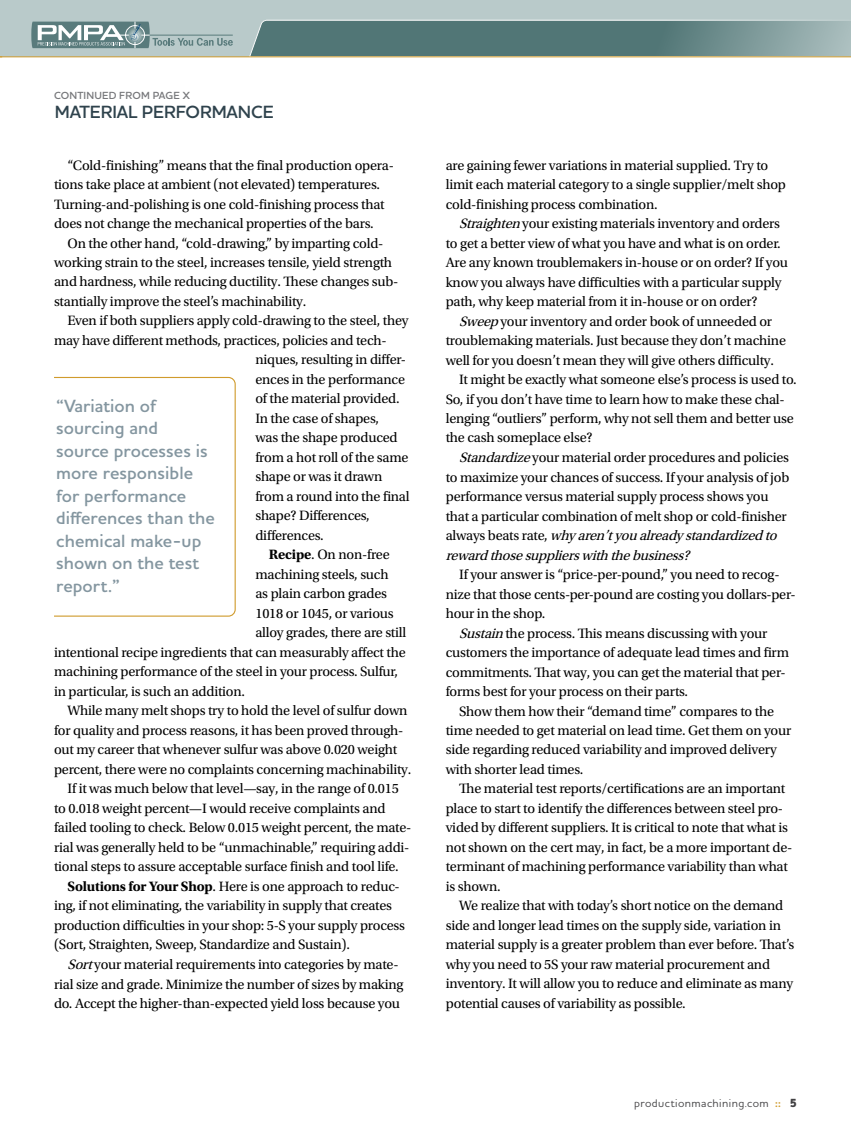
<style>
.page{position:relative;width:851px;height:1134px;background:#fff}
.page>*{position:absolute;margin:0;border:0;box-sizing:border-box;transform-origin:0 0}
.t1{font:600 18px/22.5px "Houschka Pro";letter-spacing:.005em;color:#8496a0}
.t2{font:600 18px "Houschka Pro";letter-spacing:-.01em;color:#2f434d}
.t3{font:14.25px/19.5px "Utopia Std";letter-spacing:-.015em;color:#000}
.t4{font:italic 14.25px "Utopia Std";color:#000}
.t5{font:500 11.25px "Houschka Pro";letter-spacing:.04em;color:#464547}
.t6{font:600 10.5px "Houschka Pro";letter-spacing:.015em;color:#77787b}
.s1{font-weight:700}
.s2{font-style:italic}
.s3{font-style:normal}
.s4{font-weight:700;font-size:10.5px;color:#d09b2c}
.s5{font-weight:800;font-size:12px;color:#414042}
</style>
<div class="page">
<div style="left:0;top:0;width:850px;height:57px;background:#b9caca"></div>
<svg style="left:248px;top:19px;width:602px;height:39px;background:#6a8988"></svg>
<svg style="left:31px;top:22px;width:202px;height:26px"></svg>
<hr style="left:0;top:56px;width:850px;height:1px;background:#d09b2c">
<svg style="left:54px;top:376px;width:182px;height:241px"></svg>
<p class="t6" style="left:54px;top:88px;width:137px">CONTINUED FROM PAGE X</p>
<p class="t2" style="left:55px;top:101px;width:220px">MATERIAL PERFORMANCE</p>
<p class="t3" style="left:54px;top:155px;width:341px;text-indent:13px">“Cold-finishing” means that the final production opera&shy;tions take place at ambient (not elevated) temperatures.<br>Turning-and-polishing is one cold-finishing process that does not change the mechanical properties of the bars.</p>
<p class="t3" style="left:54px;top:233px;width:346px;text-indent:13px">On the other hand, “cold-drawing,” by imparting cold&shy;working strain to the steel, increases tensile, yield strength and hardness, while reducing ductility. These changes sub&shy;stantially improve the steel’s machinability.</p>
<p class="t3" style="left:68px;top:311px;width:342px">Even if both suppliers apply cold-drawing to the steel, they</p>
<p class="t3" style="left:54px;top:331px;width:334px">may have different methods, practices, policies and tech-</p>
<p class="t3" style="left:255px;top:350px;width:152px">niques, resulting in differ-</p>
<p class="t3" style="left:255px;top:370px;width:151px">ences in the performance</p>
<p class="t3" style="left:255px;top:389px;width:146px">of the material provided.</p>
<p class="t3" style="left:255px;top:409px;width:125px">In the case of shapes,</p>
<p class="t3" style="left:255px;top:428px;width:144px">was the shape produced</p>
<p class="t3" style="left:255px;top:448px;width:154px">from a hot roll of the same</p>
<p class="t3" style="left:255px;top:467px;width:128px">shape or was it drawn</p>
<p class="t3" style="left:255px;top:487px;width:156px">from a round into the final</p>
<p class="t3" style="left:255px;top:506px;width:116px">shape? Differences,</p>
<p class="t3" style="left:255px;top:526px;width:70px">differences.</p>
<p class="t3" style="left:269px;top:545px;width:122px"><span class="s1">Recipe</span>. On non-free</p>
<p class="t3" style="left:255px;top:565px;width:135px">machining steels, such</p>
<p class="t3" style="left:255px;top:584px;width:133px">as plain carbon grades</p>
<p class="t3" style="left:255px;top:604px;width:140px">1018 or 1045, or various</p>
<p class="t3" style="left:255px;top:623px;width:152px">alloy grades, there are still</p>
<p class="t3" style="left:54px;top:643px;width:353px">intentional recipe ingredients that can measurably affect the</p>
<p class="t3" style="left:54px;top:662px;width:345px">machining performance of the steel in your process. Sulfur,</p>
<p class="t3" style="left:54px;top:682px;width:193px">in particular, is such an addition.</p>
<p class="t3" style="left:68px;top:701px;width:341px">While many melt shops try to hold the level of sulfur down</p>
<p class="t3" style="left:54px;top:721px;width:351px">for quality and process reasons, it has been proved through-</p>
<p class="t3" style="left:54px;top:740px;width:344px">out my career that whenever sulfur was above 0.020 weight</p>
<p class="t3" style="left:54px;top:760px;width:359px">percent, there were no complaints concerning machinability.</p>
<p class="t3" style="left:68px;top:779px;width:333px">If it was much below that level—say, in the range of 0.015</p>
<p class="t3" style="left:54px;top:799px;width:333px">to 0.018 weight percent—I would receive complaints and</p>
<p class="t3" style="left:54px;top:818px;width:359px">failed tooling to check. Below 0.015 weight percent, the mate-</p>
<p class="t3" style="left:54px;top:838px;width:357px">rial was generally held to be “unmachinable,” requiring addi-</p>
<p class="t3" style="left:54px;top:857px;width:346px">tional steps to assure acceptable surface finish and tool life.</p>
<p class="t3" style="left:68px;top:877px;width:334px"><span class="s1">Solutions for Your Shop</span>. Here is one approach to reduc-</p>
<p class="t3" style="left:54px;top:896px;width:339px">ing, if not eliminating, the variability in supply that creates</p>
<p class="t3" style="left:54px;top:916px;width:352px">production difficulties in your shop: 5-S your supply process</p>
<p class="t3" style="left:54px;top:935px;width:297px">(Sort, Straighten, Sweep, Standardize and Sustain).</p>
<p class="t3" style="left:68px;top:955px;width:332px"><span class="s2">Sort</span>your material requirements into categories by mate-</p>
<p class="t3" style="left:54px;top:974px;width:351px">rial size and grade. Minimize the number of sizes by making</p>
<p class="t3" style="left:54px;top:994px;width:347px">do. Accept the higher-than-expected yield loss because you</p>
<p class="t1" style="left:56px;top:394px;width:160px">“Variation of sourcing and source processes is more responsible for performance differences than the chemical make-up shown on the test report.”</p>
<p class="t3" style="left:446px;top:155px;width:342px">are gaining fewer variations in material supplied. Try to limit each material category to a single supplier/melt shop cold-finishing process combination.</p>
<p class="t3" style="left:446px;top:214px;width:344px;text-indent:13px"><span class="s2">Straighten</span>your existing materials inventory and orders to get a better view of what you have and what is on order.<br>Are any known troublemakers in-house or on order? If you know you always have difficulties with a particular supply path, why keep material from it in-house or on order?</p>
<p class="t3" style="left:459px;top:311px;width:314px"><span class="s2">Sweep</span>your inventory and order book of unneeded or</p>
<p class="t3" style="left:446px;top:331px;width:342px">troublemaking materials. Just because they don’t machine</p>
<p class="t3" style="left:446px;top:350px;width:330px">well for you doesn’t mean they will give others difficulty.</p>
<p class="t3" style="left:459px;top:370px;width:339px">It might be exactly what someone else’s process is used to.</p>
<p class="t3" style="left:446px;top:389px;width:340px">So, if you don’t have time to learn how to make these chal-</p>
<p class="t3" style="left:446px;top:409px;width:349px">lenging “outliers” perform, why not sell them and better use</p>
<p class="t3" style="left:446px;top:428px;width:148px">the cash someplace else?</p>
<p class="t3" style="left:459px;top:448px;width:331px"><span class="s2">Standardize</span>your material order procedures and policies</p>
<p class="t3" style="left:446px;top:467px;width:345px">to maximize your chances of success. If your analysis of job</p>
<p class="t3" style="left:446px;top:487px;width:324px">performance versus material supply process shows you</p>
<p class="t3" style="left:446px;top:506px;width:342px">that a particular combination of melt shop or cold-finisher</p>
<p class="t4" style="left:446px;top:528px;width:337px"><span class="s3">a l w a y s b e a t s r a t e ,</span> why aren’tyoualready standardizedto</p>
<p class="t4" style="left:446px;top:547px;width:249px">rewardthosesupplierswiththebusiness?</p>
<p class="t3" style="left:459px;top:565px;width:322px">If your answer is “price-per-pound,” you need to recog-</p>
<p class="t3" style="left:446px;top:584px;width:351px">nize that those cents-per-pound are costing you dollars-per-</p>
<p class="t3" style="left:446px;top:604px;width:101px">hour in the shop.</p>
<p class="t3" style="left:459px;top:623px;width:309px"><span class="s2">Sustain</span>the process. This means discussing with your</p>
<p class="t3" style="left:446px;top:643px;width:345px">customers the importance of adequate lead times and firm</p>
<p class="t3" style="left:446px;top:662px;width:341px">commitments. That way, you can get the material that per-</p>
<p class="t3" style="left:446px;top:682px;width:244px">forms best for your process on their parts.</p>
<p class="t3" style="left:459px;top:701px;width:316px">Show them how their “demand time” compares to the</p>
<p class="t3" style="left:446px;top:721px;width:347px">time needed to get material on lead time. Get them on your</p>
<p class="t3" style="left:446px;top:740px;width:333px">side regarding reduced variability and improved delivery</p>
<p class="t3" style="left:446px;top:760px;width:139px">with shorter lead times.</p>
<p class="t3" style="left:459px;top:779px;width:327px">The material test reports/certifications are an important</p>
<p class="t3" style="left:446px;top:799px;width:339px">place to start to identify the differences between steel pro-</p>
<p class="t3" style="left:446px;top:818px;width:344px">vided by different suppliers. It is critical to note that what is</p>
<p class="t3" style="left:446px;top:838px;width:348px">not shown on the cert may, in fact, be a more important de-</p>
<p class="t3" style="left:446px;top:857px;width:343px">terminant of machining performance variability than what</p>
<p class="t3" style="left:446px;top:877px;width:56px">is shown.</p>
<p class="t3" style="left:459px;top:896px;width:325px">We realize that with today’s short notice on the demand</p>
<p class="t3" style="left:446px;top:916px;width:337px">side and longer lead times on the supply side, variation in</p>
<p class="t3" style="left:446px;top:935px;width:350px">material supply is a greater problem than ever before. That’s</p>
<p class="t3" style="left:446px;top:955px;width:326px">why you need to 5S your raw material procurement and</p>
<p class="t3" style="left:446px;top:974px;width:349px">inventory. It will allow you to reduce and eliminate as many</p>
<p class="t3" style="left:446px;top:994px;width:241px">potential causes of variability as possible.</p>
<p class="t5" style="left:634px;top:1096px;width:164px">productionmachining.com <span class="s4">::</span> <span class="s5">5</span></p>
</div>
